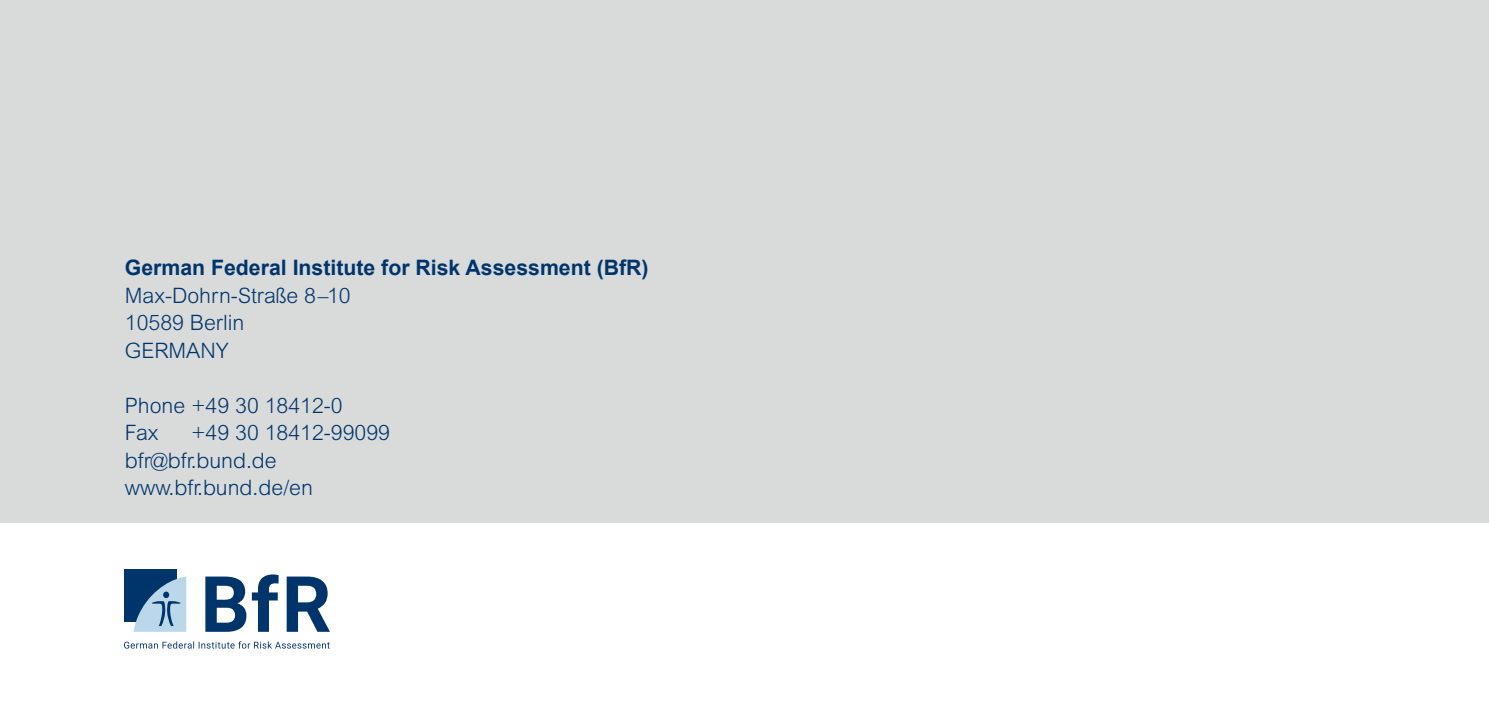
<style>
.page{position:relative;width:1489px;height:709px;background:#fff}
.page>*{position:absolute;margin:0;border:0;box-sizing:border-box;transform-origin:0 0}
.t1{font:900 375px "Meta OT";color:#cee3f7}
.t2{font:300 21.25px "Arial MT Pro";color:#00356c}
.t3{font:700 21.25px "Arial";color:#00356c}
</style>
<div class="page">
<div style="left:0;top:0;width:1488px;height:523px;background:#d9dada"></div>
<svg style="left:124px;top:641px;width:206px;height:7px"></svg>
<svg style="left:205px;top:574px;width:125px;height:58px"></svg>
<div style="left:124px;top:569px;width:53px;height:53px;background:#00356c"></div>
<svg style="left:134px;top:576px;width:52px;height:56px"></svg>
<h1 class="t1" style="left:46px;top:80px;width:302px">&gt;&gt;</h1>
<p class="t3" style="left:125px;top:253px;width:525px">German Federal Institute for Risk Assessment (BfR)</p>
<p class="t2" style="left:125px;top:282px;width:227px">Max-Dohrn-Straße 8–10</p>
<p class="t2" style="left:125px;top:309px;width:121px">10589 Berlin</p>
<p class="t2" style="left:125px;top:337px;width:105px">GERMANY</p>
<p class="t2" style="left:125px;top:392px;width:219px">Phone +49 30 18412-0</p>
<p class="t2" style="left:125px;top:419px;width:35px">Fax</p>
<p class="t2" style="left:192px;top:419px;width:200px">+49 30 18412-99099</p>
<p class="t2" style="left:125px;top:447px;width:153px">bfr@bfr.bund.de</p>
<p class="t2" style="left:125px;top:474px;width:189px">www.bfr.bund.de/en</p>
</div>
